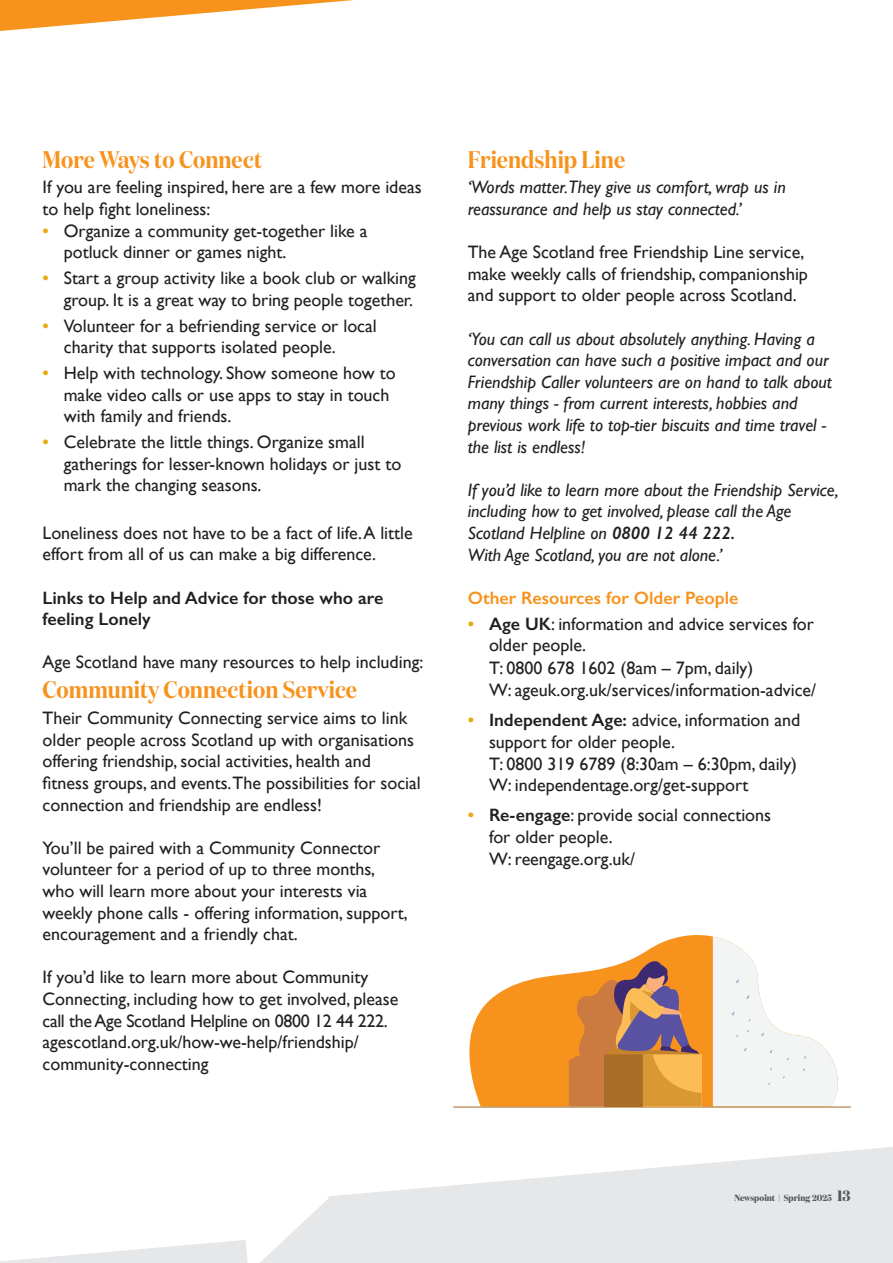
<style>
.page{position:relative;width:893px;height:1263px;background:#fff}
.page>*{position:absolute;margin:0;border:0;box-sizing:border-box;transform-origin:0 0}
.Orange_Subheadings{font:600 24px "Domaine Disp Nar";color:#f7931d}
.Int_Body_Text_12pt_Reg{font:18px/21.6px "Gill Sans";color:#231f20}
.Int_Body_Text_12pt_Reg-2{font:italic 18px/21.6px "Gill Sans";color:#231f20}
.Int_Body_Text_12pt_Reg-3{font:600 18px/21.6px "Gill Sans";color:#231f20}
.Int_Body_Text_12pt_Reg-4{font:600 18px "Gill Sans";color:#f7931d}
.t1{font:700 9px "Domaine Disp Nar";color:#57585a}
.s1{font-weight:600;color:#e5ab0f}
.s2{font-weight:600}
.s3{font-size:15px}
</style>
<div class="page">
<svg style="left:0;top:0;width:354px;height:31px"></svg>
<svg style="left:329px;top:1147px;width:564px;height:116px;fill:#e6e7e9"></svg>
<svg style="left:0;top:1196px;width:329px;height:67px"></svg>
<svg style="left:453px;top:936px;width:397px;height:171px"></svg>
<p class="Orange_Subheadings" style="left:43px;top:144px;width:221px">More Ways to Connect</p>
<p class="Int_Body_Text_12pt_Reg" style="left:43px;top:176px;width:381px">If you are feeling inspired, here are a few more ideas to help fight loneliness:</p>
<p class="Int_Body_Text_12pt_Reg" style="left:64px;top:220px;width:305px;text-indent:-21px"><span class="s1">•</span> Organize a community get-together like a potluck dinner or games night.</p>
<p class="Int_Body_Text_12pt_Reg" style="left:43px;top:267px;width:375px;text-align:right"><span class="s1">•</span> Start a group activity like a book club or walking group. It is a great way to bring people together.</p>
<p class="Int_Body_Text_12pt_Reg" style="left:64px;top:314px;width:315px;text-indent:-21px"><span class="s1">•</span> Volunteer for a befriending service or local charity that supports isolated people.</p>
<p class="Int_Body_Text_12pt_Reg" style="left:64px;top:362px;width:334px;text-indent:-21px"><span class="s1">•</span> Help with technology. Show someone how to make video calls or use apps to stay in touch with family and friends.</p>
<p class="Int_Body_Text_12pt_Reg" style="left:64px;top:431px;width:339px;text-indent:-21px"><span class="s1">•</span> Celebrate the little things. Organize small gatherings for lesser-known holidays or just to mark the changing seasons.</p>
<p class="Int_Body_Text_12pt_Reg" style="left:43px;top:522px;width:372px">Loneliness does not have to be a fact of life. A little effort from all of us can make a big difference.</p>
<p class="Int_Body_Text_12pt_Reg-3" style="left:43px;top:586px;width:342px">Links to Help and Advice for those who are feeling Lonely</p>
<p class="Int_Body_Text_12pt_Reg" style="left:43px;top:651px;width:382px">Age Scotland have many resources to help including:</p>
<p class="Orange_Subheadings" style="left:43px;top:675px;width:316px">Community Connection Service</p>
<p class="Int_Body_Text_12pt_Reg" style="left:43px;top:707px;width:380px">Their Community Connecting service aims to link older people across Scotland up with organisations offering friendship, social activities, health and fitness groups, and events.The possibilities for social connection and friendship are endless!</p>
<p class="Int_Body_Text_12pt_Reg" style="left:43px;top:837px;width:367px">You’ll be paired with a Community Connector volunteer for a period of up to three months, who will learn more about your interests via weekly phone calls - offering information, support, encouragement and a friendly chat.</p>
<p class="Int_Body_Text_12pt_Reg" style="left:43px;top:966px;width:357px">If you’d like to learn more about Community Connecting, including how to get involved, please call the Age Scotland Helpline on 0800 12 44 222. agescotland.org.uk/how-we-help/friendship/ community-connecting</p>
<p class="Orange_Subheadings" style="left:468px;top:144px;width:159px">Friendship Line</p>
<p class="Int_Body_Text_12pt_Reg-2" style="left:468px;top:176px;width:320px">‘Words matter.They give us comfort, wrap us in reassurance and help us stay connected.’</p>
<p class="Int_Body_Text_12pt_Reg" style="left:468px;top:241px;width:342px">The Age Scotland free Friendship Line service, make weekly calls of friendship, companionship and support to older people across Scotland.</p>
<p class="Int_Body_Text_12pt_Reg-2" style="left:468px;top:328px;width:366px">‘You can call us about absolutely anything. Having a conversation can have such a positive impact and our Friendship Caller volunteers are on hand to talk about many things - from current interests, hobbies and previous work life to top-tier biscuits and time travel - the list is endless!</p>
<p class="Int_Body_Text_12pt_Reg-2" style="left:468px;top:479px;width:372px">If you’d like to learn more about the Friendship Service, including how to get involved, please call the Age<br>Scotland Helpline on <span class="s2">0800 12 44 222.</span></p>
<p class="Int_Body_Text_12pt_Reg-2" style="left:468px;top:544px;width:256px">With Age Scotland, you are not alone.’</p>
<p class="Int_Body_Text_12pt_Reg-4" style="left:468px;top:587px;width:272px">Other Resources for Older People</p>
<p class="Int_Body_Text_12pt_Reg" style="left:489px;top:612px;width:329px;line-height:22.2px;text-indent:-21px"><span class="s1">•</span> <span class="s2">Age UK</span>: information and advice services for older people.<br>T: 0800 678 1602 (8am – 7pm, daily)<br>W: ageuk.org.uk/services/information-advice/</p>
<p class="Int_Body_Text_12pt_Reg" style="left:489px;top:709px;width:313px;text-indent:-21px"><span class="s1">•</span> <span class="s2">Independent Age:</span> advice, information and support for older people.<br>T: 0800 319 6789 (8:30am – 6:30pm, daily)<br>W: independentage.org/get-support</p>
<p class="Int_Body_Text_12pt_Reg" style="left:489px;top:804px;width:284px;text-indent:-21px"><span class="s1">•</span> <span class="s2">Re-engage</span>: provide social connections for older people.<br>W: reengage.org.uk/</p>
<p class="t1" style="left:734px;top:1192px;width:118px">Newspoint | Spring 2025 <span class="s3">13</span></p>
</div>
